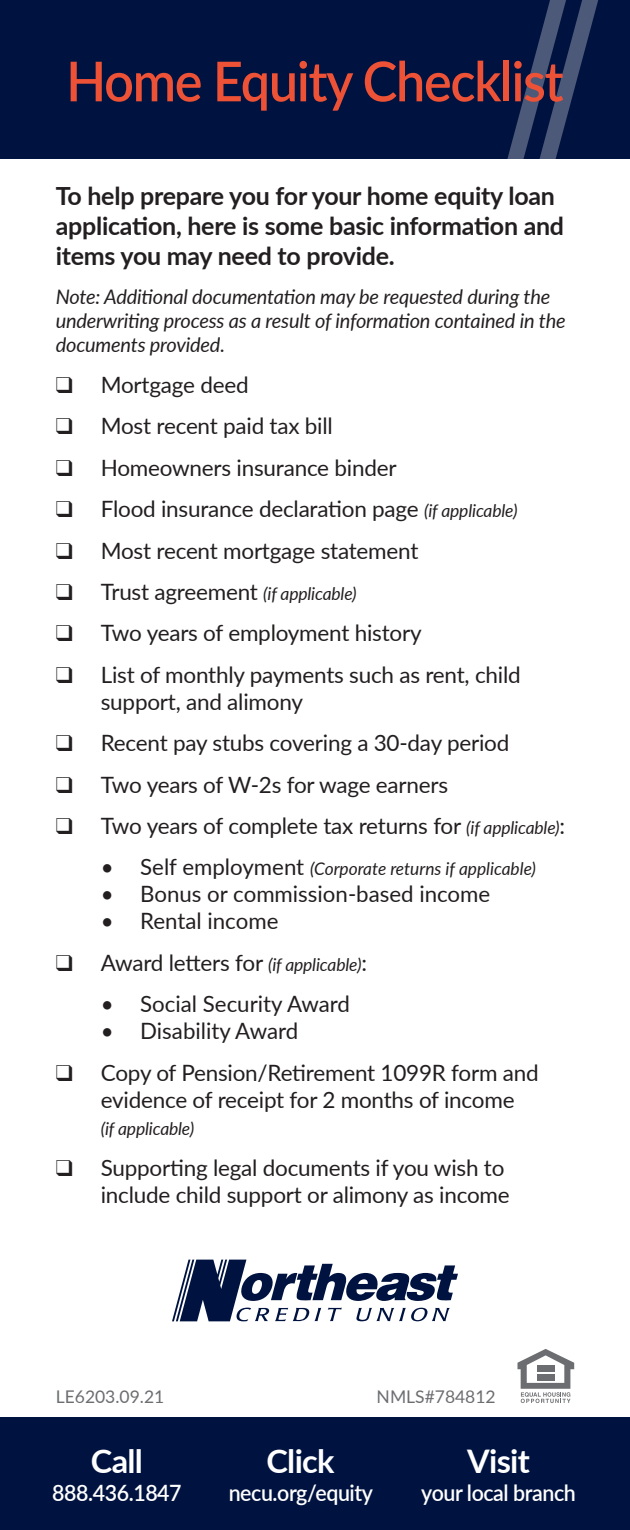
<style>
.page{position:relative;width:630px;height:1530px;background:#fff}
.page>*{position:absolute;margin:0;border:0;box-sizing:border-box;transform-origin:0 0}
.t1{font:600 55px "Lato";letter-spacing:-.025em;color:#ed5136;scale:.95 1}
.t2{font:700 32.5px "Lato";letter-spacing:-.02em;color:#fff}
.t3{font:700 25px/30px "Lato";letter-spacing:-.01em;color:#231f20}
.t4{font:22.5px/27px "Lato";letter-spacing:-.01em;color:#231f20}
.t5{font:600 22.5px "Lato";letter-spacing:-.02em;color:#fff;scale:.95 1}
.t6{font:italic 20px/24px "Lato";letter-spacing:-.01em;color:#231f20}
.t7{font:italic 17.5px "Lato";color:#231f20}
.t8{font:17.5px "Lato";color:#6c6d70}
.s1{font-style:italic;font-size:17.5px}
.s2{font-style:normal;font-size:22.5px}
</style>
<div class="page">
<div style="left:0;top:0;width:630px;height:158px;background:#001340"></div>
<svg style="left:507px;top:0;width:91px;height:158px"></svg>
<div style="left:0;top:1418px;width:630px;height:112px;background:#001340"></div>
<svg style="left:518px;top:1349px;width:56px;height:54px"></svg>
<div style="left:537px;top:1365px;width:17px;height:6px;background:#6c6d70"></div>
<div style="left:537px;top:1374px;width:17px;height:6px;background:#6c6d70"></div>
<svg style="left:172px;top:1260px;width:286px;height:61px"></svg>
<p class="t1" style="left:66px;top:41px;width:525px">Home Equity Checklist</p>
<p class="t3" style="left:56px;top:180px;width:510px">To help prepare you for your home equity loan application, here is some basic information and items you may need to provide.</p>
<p class="t6" style="left:56px;top:283px;width:511px">Note: Additional documentation may be requested during the underwriting process as a result of information contained in the documents provided.</p>
<p class="t4" style="left:56px;top:370px;width:194px">❑ Mortgage deed</p>
<p class="t4" style="left:56px;top:412px;width:279px">❑ Most recent paid tax bill</p>
<p class="t4" style="left:56px;top:453px;width:342px">❑ Homeowners insurance binder</p>
<p class="t4" style="left:56px;top:495px;width:463px">❑ Flood insurance declaration page <span class="s1">(if applicable)</span></p>
<p class="t4" style="left:56px;top:536px;width:364px">❑ Most recent mortgage statement</p>
<p class="t4" style="left:56px;top:577px;width:303px">❑ Trust agreement <span class="s1">(if applicable)</span></p>
<p class="t4" style="left:56px;top:619px;width:367px">❑ Two years of employment history</p>
<p class="t4" style="left:101px;top:660px;width:421px;text-indent:-45px">❑ List of monthly payments such as rent, child support, and alimony</p>
<p class="t4" style="left:56px;top:729px;width:455px">❑ Recent pay stubs covering a 30-day period</p>
<p class="t4" style="left:56px;top:770px;width:394px">❑ Two years of W-2s for wage earners</p>
<p class="t4" style="left:56px;top:811px;width:511px">❑ Two years of complete tax returns for <span class="s1">(if applicable)</span>:</p>
<p class="t7" style="left:101px;top:856px;width:437px"><span class="s2">• Self employment</span> (Corporate returns if applicable)</p>
<p class="t4" style="left:101px;top:880px;width:391px">• Bonus or commission-based income</p>
<p class="t4" style="left:101px;top:907px;width:179px">• Rental income</p>
<p class="t4" style="left:56px;top:948px;width:313px">❑ Award letters for <span class="s1">(if applicable)</span>:</p>
<p class="t4" style="left:101px;top:990px;width:251px">• Social Security Award</p>
<p class="t4" style="left:101px;top:1017px;width:199px">• Disability Award</p>
<p class="t4" style="left:101px;top:1058px;width:439px;text-indent:-45px">❑ Copy of Pension/Retirement 1099R form and evidence of receipt for 2 months of income</p>
<p class="t7" style="left:101px;top:1116px;width:95px">(if applicable)</p>
<p class="t4" style="left:56px;top:1153px;width:455px;text-align:right">❑ Supporting legal documents if you wish to include child support or alimony as income</p>
<p class="t8" style="left:56px;top:1384px;width:110px">LE6203.09.21</p>
<p class="t8" style="left:377px;top:1384px;width:121px">NMLS#784812</p>
<p class="t2" style="left:91px;top:1437px;width:54px">Call</p>
<p class="t5" style="left:52px;top:1476px;width:138px">888.436.1847</p>
<p class="t2" style="left:266px;top:1437px;width:70px">Click</p>
<p class="t5" style="left:229px;top:1476px;width:153px">necu.org/equity</p>
<p class="t2" style="left:467px;top:1437px;width:64px">Visit</p>
<p class="t5" style="left:421px;top:1476px;width:164px">your local branch</p>
</div>
